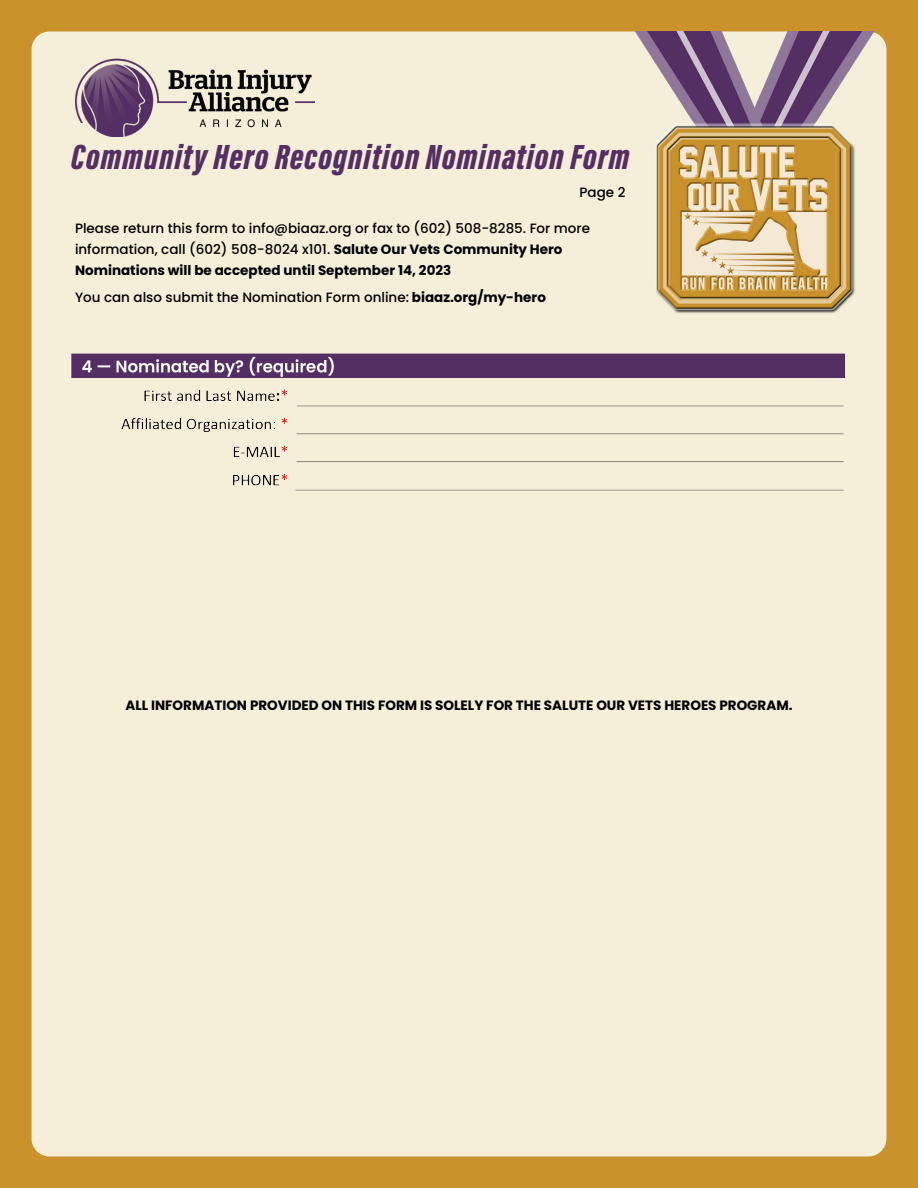
<style>
.page{position:relative;width:918px;height:1188px;background:#c9922b}
.page>*{position:absolute;margin:0;border:0;box-sizing:border-box;transform-origin:0 0}
.t1{font:36px "Acumin Variable Concept";letter-spacing:.03em;color:#542f63}
.t2{font:500 13.5px/21px "Poppins";color:#000}
.t3{font:700 13.5px "Poppins";color:#000}
.s1{font-weight:700}
</style>
<div class="page">
<div style="left:32px;top:32px;width:854px;height:1124px;background:#f5eed9;border-radius:18px"></div>
<img style="left:75px;top:59px;width:239px;height:77px">
<img style="left:71px;top:353px;width:775px;height:138px">
<img style="left:635px;top:32px;width:249px;height:282px">
<p class="t1" style="left:71px;top:132px;width:560px">Community Hero Recognition Nomination Form</p>
<p class="t2" style="left:580px;top:182px;width:47px">Page 2</p>
<p class="t2" style="left:75px;top:218px;width:517px">Please return this form to info@biaaz.org or fax to (602) 508-8285. For more information, call (602) 508-8024 x101. <span class="s1">Salute Our Vets Community Hero<br>Nominations will be accepted until September 14, 2023</span></p>
<p class="t2" style="left:75px;top:287px;width:472px">You can also submit the Nomination Form online: <span class="s1">biaaz.org/my-hero</span></p>
<p class="t3" style="left:125px;top:698px;width:669px">ALL INFORMATION PROVIDED ON THIS FORM IS SOLELY FOR THE SALUTE OUR VETS HEROES PROGRAM.</p>
</div>
